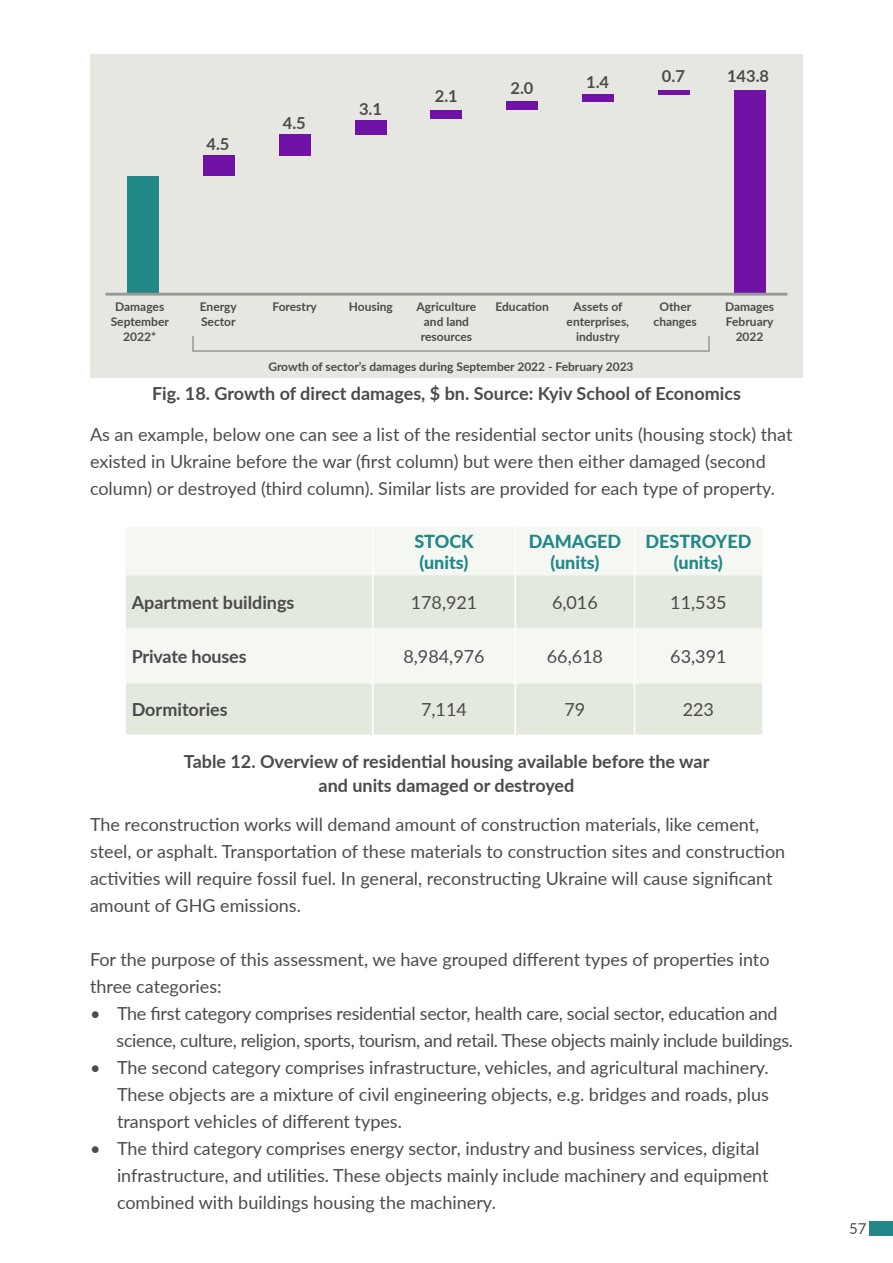
<style>
.page{position:relative;width:893px;height:1263px;background:#fff}
.page>*{position:absolute;margin:0;border:0;box-sizing:border-box;transform-origin:0 0}
.t1{font:18px/27px "Lato";color:#4b4b4d}
.t2{font:700 18px/24px "Lato";color:#4b4b4d;text-align:center}
.t3{font:18px/27px "Lato";letter-spacing:-.02em;color:#4b4b4d}
.t4{font:800 18px/21.6px "Lato";color:#218787;text-align:center}
.t5{font:700 16.5px "Lato";color:#4b4b4d}
.t6{font:15px "Lato";color:#4b4b4d}
.t7{font:700 12px/15px "Lato";color:#4b4b4d;text-align:center}
</style>
<div class="page">
<div style="left:869px;top:1221px;width:24px;height:15px;background:#218787"></div>
<div style="left:90px;top:54px;width:713px;height:323px;background:#e6e7e1"></div>
<div style="left:127px;top:176px;width:32px;height:119px;background:#218787"></div>
<div style="left:734px;top:90px;width:32px;height:203px;background:#7012a6"></div>
<hr style="left:658px;top:90px;width:32px;height:4px;background:#7012a6">
<div style="left:583px;top:94px;width:31px;height:7px;background:#7012a6"></div>
<div style="left:507px;top:101px;width:31px;height:9px;background:#7012a6"></div>
<div style="left:431px;top:110px;width:31px;height:9px;background:#7012a6"></div>
<div style="left:355px;top:120px;width:31px;height:14px;background:#7012a6"></div>
<div style="left:279px;top:134px;width:31px;height:22px;background:#7012a6"></div>
<div style="left:203px;top:156px;width:31px;height:20px;background:#7012a6"></div>
<hr style="left:106px;top:293px;width:681px;height:3px;background:#999">
<div style="left:192px;top:335px;width:518px;height:17px;border:2px solid #999"></div>
<div style="left:126px;top:528px;width:636px;height:47px;background:#f5f7f3"></div>
<svg style="left:126px;top:575px;width:636px;height:159px;fill:#e3e9dd"></svg>
<hr style="left:514px;top:527px;width:2px;height:48px;background:#fff">
<hr style="left:634px;top:527px;width:1px;height:48px;background:#fff">
<hr style="left:372px;top:575px;width:2px;height:53px;background:#fff">
<hr style="left:514px;top:575px;width:2px;height:53px;background:#fff">
<hr style="left:634px;top:575px;width:1px;height:53px;background:#fff">
<hr style="left:372px;top:628px;width:2px;height:55px;background:#fff">
<hr style="left:514px;top:628px;width:2px;height:55px;background:#fff">
<hr style="left:634px;top:628px;width:1px;height:55px;background:#fff">
<hr style="left:372px;top:683px;width:2px;height:51px;background:#fff">
<hr style="left:514px;top:683px;width:2px;height:51px;background:#fff">
<hr style="left:634px;top:683px;width:1px;height:51px;background:#fff">
<hr style="left:372px;top:527px;width:2px;height:48px;background:#fff">
<p class="t5" style="left:206px;top:132px;width:25px">4.5</p>
<p class="t5" style="left:283px;top:111px;width:25px">4.5</p>
<p class="t5" style="left:359px;top:97px;width:25px">3.1</p>
<p class="t5" style="left:435px;top:84px;width:25px">2.1</p>
<p class="t5" style="left:510px;top:76px;width:25px">2.0</p>
<p class="t5" style="left:586px;top:70px;width:25px">1.4</p>
<p class="t5" style="left:662px;top:64px;width:25px">0.7</p>
<p class="t5" style="left:727px;top:64px;width:44px">143.8</p>
<p class="t7" style="left:111px;top:299px;width:60px">Damages<br>September<br>2022*</p>
<p class="t7" style="left:200px;top:299px;width:39px;text-align:left">Energy<br>Sector</p>
<p class="t7" style="left:272px;top:299px;width:46px">Forestry</p>
<p class="t7" style="left:349px;top:299px;width:46px">Housing</p>
<p class="t7" style="left:417px;top:299px;width:61px">Agriculture and land resources</p>
<p class="t7" style="left:495px;top:299px;width:55px">Education</p>
<p class="t7" style="left:567px;top:299px;width:64px">Assets of enterprises, industry</p>
<p class="t7" style="left:654px;top:299px;width:45px">Other changes</p>
<p class="t7" style="left:725px;top:299px;width:51px">Damages<br>February<br>2022</p>
<p class="t7" style="left:268px;top:359px;width:367px">Growth of sector’s damages during September 2022 - February 2023</p>
<p class="t2" style="left:152px;top:381px;width:590px">Fig. 18. Growth of direct damages, $ bn. Source: Kyiv School of Economics</p>
<p class="t1" style="left:90px;top:421px;width:704px">As an example, below one can see a list of the residential sector units (housing stock) that existed in Ukraine before the war (first column) but were then either damaged (second column) or destroyed (third column). Similar lists are provided for each type of property.</p>
<p class="t4" style="left:414px;top:530px;width:61px;text-align:left">STOCK (units)</p>
<p class="t4" style="left:529px;top:530px;width:94px">DAMAGED (units)</p>
<p class="t4" style="left:645px;top:530px;width:107px">DESTROYED (units)</p>
<p class="t2" style="left:132px;top:589px;width:164px">Apartment buildings</p>
<p class="t1" style="left:411px;top:588px;width:68px">178,921</p>
<p class="t1" style="left:552px;top:588px;width:47px">6,016</p>
<p class="t1" style="left:670px;top:588px;width:58px">11,535</p>
<p class="t2" style="left:132px;top:644px;width:116px">Private houses</p>
<p class="t1" style="left:403px;top:642px;width:83px">8,984,976</p>
<p class="t1" style="left:547px;top:642px;width:58px">66,618</p>
<p class="t1" style="left:670px;top:642px;width:58px">63,391</p>
<p class="t2" style="left:132px;top:697px;width:98px">Dormitories</p>
<p class="t1" style="left:421px;top:695px;width:47px">7,114</p>
<p class="t1" style="left:564px;top:695px;width:22px">79</p>
<p class="t1" style="left:683px;top:695px;width:33px">223</p>
<p class="t2" style="left:184px;top:748px;width:527px">Table 12. Overview of residential housing available before the war and units damaged or destroyed</p>
<p class="t1" style="left:90px;top:810px;width:697px">The reconstruction works will demand amount of construction materials, like cement, steel, or asphalt. Transportation of these materials to construction sites and construction activities will require fossil fuel. In general, reconstructing Ukraine will cause significant amount of GHG emissions.</p>
<p class="t1" style="left:90px;top:945px;width:681px">For the purpose of this assessment, we have grouped different types of properties into three categories:</p>
<p class="t3" style="left:117px;top:999px;width:678px;text-indent:-27px">• The first category comprises residential sector, health care, social sector, education and science, culture, religion, sports, tourism, and retail. These objects mainly include buildings.</p>
<p class="t1" style="left:117px;top:1053px;width:653px;text-align:justify;text-indent:-27px">• The second category comprises infrastructure, vehicles, and agricultural machinery.<br>These objects are a mixture of civil engineering objects, e.g. bridges and roads, plus transport vehicles of different types.</p>
<p class="t1" style="left:117px;top:1134px;width:653px;text-indent:-27px">• The third category comprises energy sector, industry and business services, digital infrastructure, and utilities. These objects mainly include machinery and equipment combined with buildings housing the machinery.</p>
<p class="t6" style="left:849px;top:1218px;width:19px">57</p>
</div>
